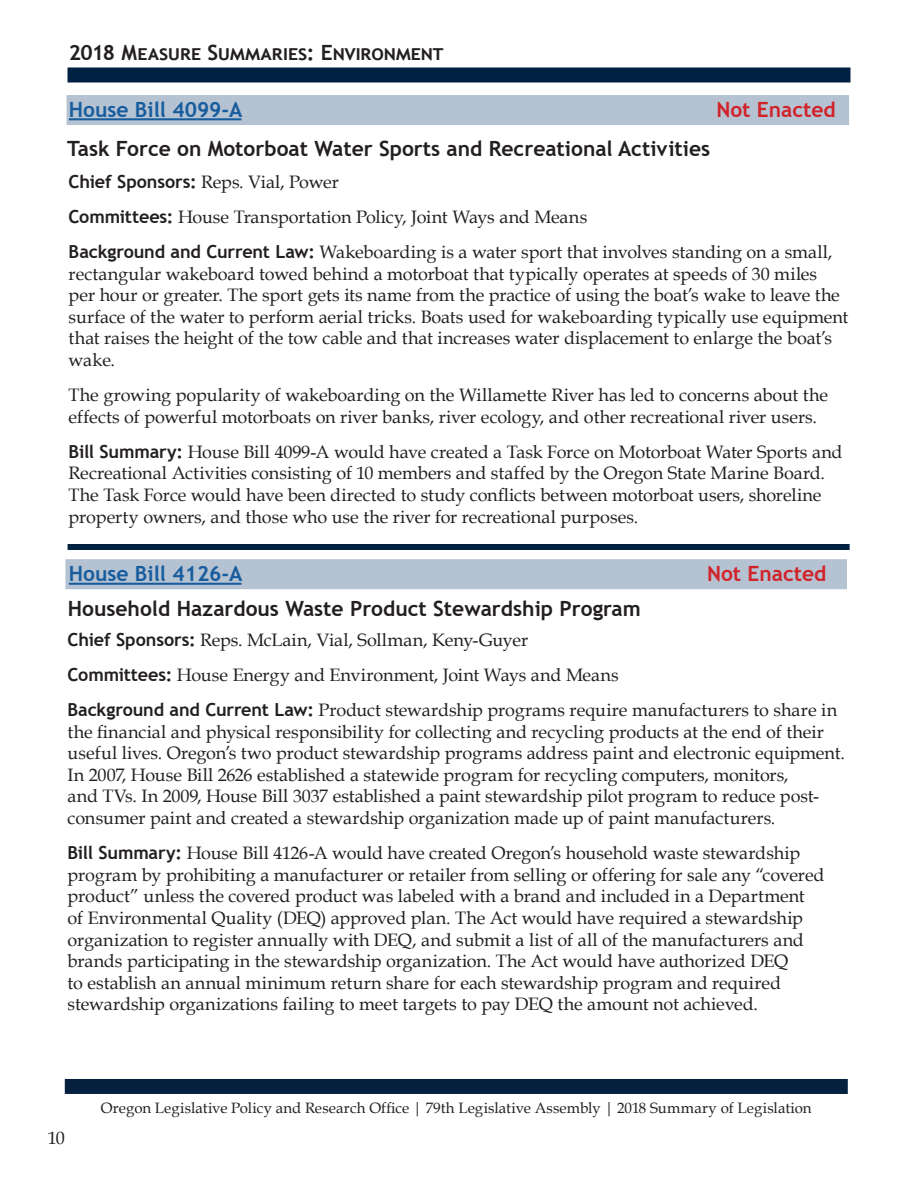
<style>
.page{position:relative;width:918px;height:1188px;background:#fff}
.page>*{position:absolute;margin:0;border:0;box-sizing:border-box;transform-origin:0 0}
.Bill_Title{font:700 21px "Trebuchet MS";color:#231f20}
.Committee_Name{font:700 21px "Trebuchet MS";color:#231f20}
.Bill_Title-2{font:700 21px "Trebuchet MS";color:#175d9e}
.Bill_Title-3{font:700 21px "Trebuchet MS";color:#d1232a}
.t1{font:18px/21.6px "Book Antiqua";letter-spacing:-.005em;color:#231f20}
.t2{font:15px "Book Antiqua";letter-spacing:.005em;color:#231f20}
.s1{font-family:"Trebuchet MS";font-weight:700}
</style>
<div class="page">
<div style="left:68px;top:68px;width:782px;height:14px;background:#002141"></div>
<div style="left:65px;top:1079px;width:783px;height:15px;background:#06213f"></div>
<div style="left:67px;top:95px;width:782px;height:30px;background:#b5c2d2"></div>
<hr style="left:69px;top:118px;width:172px;height:2px;background:#175d9e">
<div style="left:65px;top:559px;width:782px;height:30px;background:#b5c2d2"></div>
<hr style="left:69px;top:583px;width:172px;height:2px;background:#175d9e">
<div style="left:68px;top:544px;width:782px;height:6px;background:#002141"></div>
<p class="Committee_Name" style="left:69px;top:39px;width:374px">2018 Measure Summaries: Environment</p>
<p class="Bill_Title-2" style="left:69px;top:96px;width:175px">House Bill 4099-A</p>
<p class="Bill_Title-3" style="left:716px;top:96px;width:121px">Not Enacted</p>
<p class="Bill_Title" style="left:67px;top:135px;width:645px">Task Force on Motorboat Water Sports and Recreational Activities</p>
<p class="t1" style="left:69px;top:171px;width:272px"><span class="s1">Chief Sponsors:</span> Reps. Vial, Power</p>
<p class="t1" style="left:69px;top:206px;width:520px"><span class="s1">Committees:</span> House Transportation Policy, Joint Ways and Means</p>
<p class="t1" style="left:69px;top:241px;width:781px"><span class="s1">Background and Current Law:</span> Wakeboarding is a water sport that involves standing on a small, rectangular wakeboard towed behind a motorboat that typically operates at speeds of 30 miles<br>per hour or greater. The sport gets its name from the practice of using the boat’s wake to leave the surface of the water to perform aerial tricks. Boats used for wakeboarding typically use equipment that raises the height of the tow cable and that increases water displacement to enlarge the boat’s wake.</p>
<p class="t1" style="left:69px;top:384px;width:761px">The growing popularity of wakeboarding on the Willamette River has led to concerns about the effects of powerful motorboats on river banks, river ecology, and other recreational river users.</p>
<p class="t1" style="left:69px;top:441px;width:776px"><span class="s1">Bill Summary:</span> House Bill 4099-A would have created a Task Force on Motorboat Water Sports and Recreational Activities consisting of 10 members and staffed by the Oregon State Marine Board.<br>The Task Force would have been directed to study conflicts between motorboat users, shoreline property owners, and those who use the river for recreational purposes.</p>
<p class="Bill_Title-2" style="left:69px;top:560px;width:175px">House Bill 4126-A</p>
<p class="Bill_Title-3" style="left:707px;top:560px;width:121px">Not Enacted</p>
<p class="Bill_Title" style="left:68px;top:595px;width:574px">Household Hazardous Waste Product Stewardship Program</p>
<p class="t1" style="left:68px;top:628px;width:462px"><span class="s1">Chief Sponsors:</span> Reps. McLain, Vial, Sollman, Keny-Guyer</p>
<p class="t1" style="left:68px;top:664px;width:553px"><span class="s1">Committees:</span> House Energy and Environment, Joint Ways and Means</p>
<p class="t1" style="left:68px;top:699px;width:779px"><span class="s1">Background and Current Law:</span> Product stewardship programs require manufacturers to share in the financial and physical responsibility for collecting and recycling products at the end of their useful lives. Oregon’s two product stewardship programs address paint and electronic equipment.<br>In 2007, House Bill 2626 established a statewide program for recycling computers, monitors,<br>and TVs. In 2009, House Bill 3037 established a paint stewardship pilot program to reduce post&shy;consumer paint and created a stewardship organization made up of paint manufacturers.</p>
<p class="t1" style="left:68px;top:842px;width:759px"><span class="s1">Bill Summary:</span> House Bill 4126-A would have created Oregon’s household waste stewardship program by prohibiting a manufacturer or retailer from selling or offering for sale any “covered product” unless the covered product was labeled with a brand and included in a Department of Environmental Quality (DEQ) approved plan. The Act would have required a stewardship organization to register annually with DEQ, and submit a list of all of the manufacturers and brands participating in the stewardship organization. The Act would have authorized DEQ<br>to establish an annual minimum return share for each stewardship program and required stewardship organizations failing to meet targets to pay DEQ the amount not achieved.</p>
<p class="t1" style="left:48px;top:1127px;width:18px">10</p>
<p class="t2" style="left:101px;top:1097px;width:712px">Oregon Legislative Policy and Research Office | 79th Legislative Assembly | 2018 Summary of Legislation</p>
</div>
